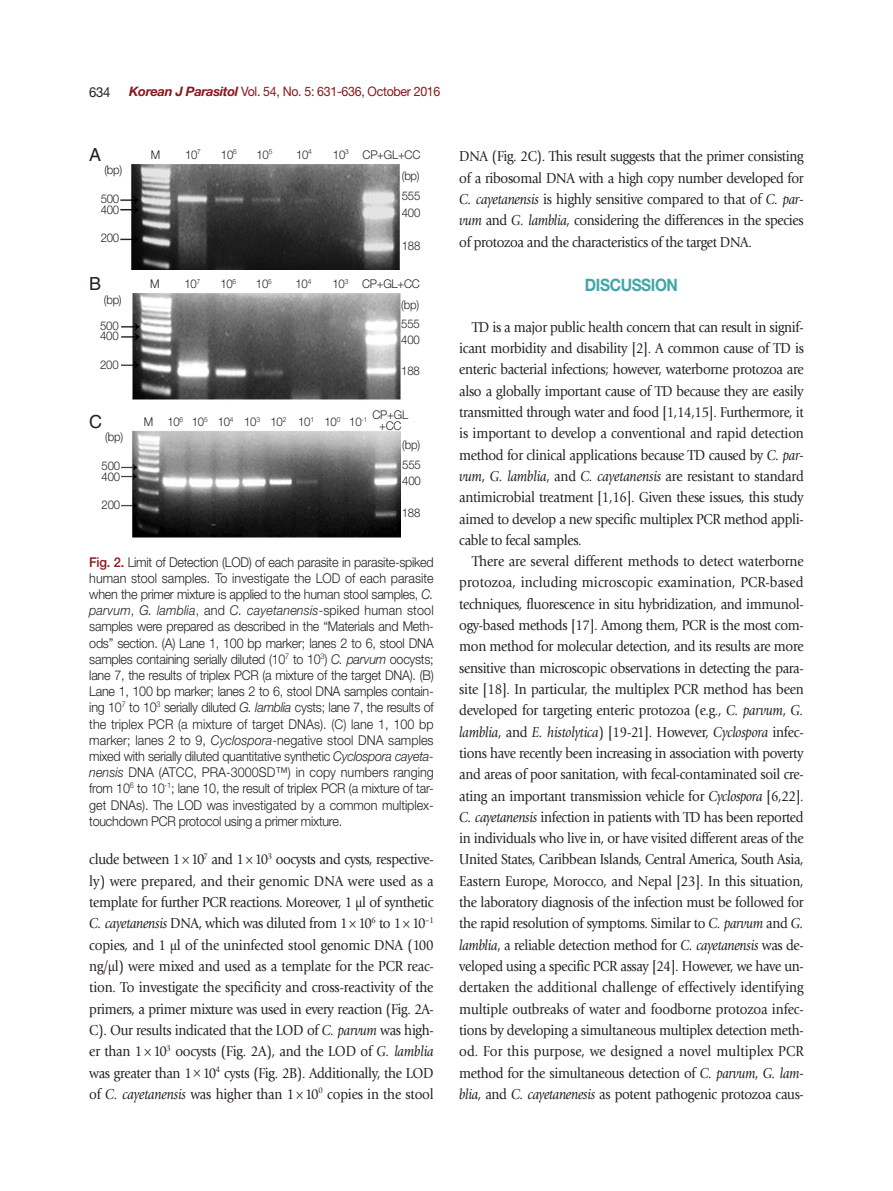
<style>
.page{position:relative;width:893px;height:1191px;background:#fff}
.page>*{position:absolute;margin:0;border:0;box-sizing:border-box;transform-origin:0 0}
.t1{font:18px "Helvetica LT Std";color:#231f20}
.본문_대제목{font:700 17.1px "Helvetica Neue LT Std";letter-spacing:-.025em;color:#41a7a9;scale:.9 1}
.본문{font:15px/21.3px "Giovanni Std";letter-spacing:-.025em;color:#231f20;text-align:justify;scale:.9 1}
.t2{font:13.8px "Helvetica Neue LT Std";color:#231f20;scale:.95 1}
.표_제목__그림_설명{font:300 13.5px/16.2px "Helvetica Neue LT Std";letter-spacing:-.02em;color:#231f20;text-align:justify;scale:.93 1}
.t3{font:13.05px "Helvetica Neue LT Std";letter-spacing:-.025em;color:#88181b;scale:.95 1}
.표_제목__그림_설명-2{font:300 12px "Helvetica Neue LT Std";letter-spacing:-.02em;color:#231f20;scale:.95 1}
.s1{font-weight:700;font-style:italic}
.s2{font-weight:500;color:#88181b}
.s3{font-style:italic}
.s4{font-family:"Minion Pro"}
</style>
<div class="page">
<img style="left:121px;top:164px;width:278px;height:106px">
<img style="left:122px;top:293px;width:279px;height:107px">
<img style="left:122px;top:431px;width:279px;height:107px">
<p class="t2" style="left:89px;top:83px;width:24px">634</p>
<p class="t3" style="left:129px;top:84px;width:329px"><span class="s1">Korean J Parasitol</span> Vol. 54, No. 5: 631-636, October 2016</p>
<p class="t1" style="left:89px;top:144px;width:14px">A</p>
<p class="표_제목__그림_설명-2" style="left:104px;top:162px;width:20px">(bp)</p>
<p class="표_제목__그림_설명-2" style="left:101px;top:192px;width:21px">500</p>
<p class="표_제목__그림_설명-2" style="left:101px;top:202px;width:21px">400</p>
<p class="표_제목__그림_설명-2" style="left:101px;top:230px;width:21px">200</p>
<p class="t1" style="left:89px;top:273px;width:14px">B</p>
<p class="표_제목__그림_설명-2" style="left:104px;top:292px;width:20px">(bp)</p>
<p class="표_제목__그림_설명-2" style="left:100px;top:318px;width:21px">500</p>
<p class="표_제목__그림_설명-2" style="left:100px;top:329px;width:21px">400</p>
<p class="표_제목__그림_설명-2" style="left:100px;top:357px;width:21px">200</p>
<p class="t1" style="left:89px;top:411px;width:14px">C</p>
<p class="표_제목__그림_설명-2" style="left:105px;top:429px;width:20px">(bp)</p>
<p class="표_제목__그림_설명-2" style="left:102px;top:458px;width:21px">500</p>
<p class="표_제목__그림_설명-2" style="left:102px;top:469px;width:21px">400</p>
<p class="표_제목__그림_설명-2" style="left:102px;top:497px;width:21px">200</p>
<p class="표_제목__그림_설명-2" style="left:151px;top:147px;width:11px">M</p>
<p class="표_제목__그림_설명-2" style="left:185px;top:147px;width:18px">10<sup>7</sup></p>
<p class="표_제목__그림_설명-2" style="left:221px;top:147px;width:18px">10<sup>6</sup></p>
<p class="표_제목__그림_설명-2" style="left:256px;top:147px;width:18px">10<sup>5</sup></p>
<p class="표_제목__그림_설명-2" style="left:296px;top:147px;width:18px">10<sup>4</sup></p>
<p class="표_제목__그림_설명-2" style="left:333px;top:147px;width:18px">10<sup>3</sup></p>
<p class="표_제목__그림_설명-2" style="left:363px;top:147px;width:62px">CP+GL+CC</p>
<p class="표_제목__그림_설명-2" style="left:402px;top:188px;width:21px">555</p>
<p class="표_제목__그림_설명-2" style="left:402px;top:205px;width:21px">400</p>
<p class="표_제목__그림_설명-2" style="left:402px;top:238px;width:21px">188</p>
<p class="표_제목__그림_설명-2" style="left:402px;top:168px;width:20px">(bp)</p>
<p class="표_제목__그림_설명-2" style="left:150px;top:277px;width:11px">M</p>
<p class="표_제목__그림_설명-2" style="left:184px;top:277px;width:18px">10<sup>7</sup></p>
<p class="표_제목__그림_설명-2" style="left:220px;top:277px;width:18px">10<sup>6</sup></p>
<p class="표_제목__그림_설명-2" style="left:256px;top:277px;width:18px">10<sup>5</sup></p>
<p class="표_제목__그림_설명-2" style="left:295px;top:277px;width:18px">10<sup>4</sup></p>
<p class="표_제목__그림_설명-2" style="left:332px;top:277px;width:18px">10<sup>3</sup></p>
<p class="표_제목__그림_설명-2" style="left:362px;top:277px;width:62px">CP+GL+CC</p>
<p class="표_제목__그림_설명-2" style="left:401px;top:317px;width:21px">555</p>
<p class="표_제목__그림_설명-2" style="left:401px;top:332px;width:21px">400</p>
<p class="표_제목__그림_설명-2" style="left:401px;top:363px;width:21px">188</p>
<p class="표_제목__그림_설명-2" style="left:401px;top:298px;width:20px">(bp)</p>
<p class="표_제목__그림_설명-2" style="left:372px;top:407px;width:39px">CP+GL</p>
<p class="표_제목__그림_설명-2" style="left:379px;top:418px;width:25px">+CC</p>
<p class="표_제목__그림_설명-2" style="left:402px;top:457px;width:21px">555</p>
<p class="표_제목__그림_설명-2" style="left:402px;top:474px;width:21px">400</p>
<p class="표_제목__그림_설명-2" style="left:402px;top:505px;width:21px">188</p>
<p class="표_제목__그림_설명-2" style="left:144px;top:414px;width:11px">M</p>
<p class="표_제목__그림_설명-2" style="left:167px;top:414px;width:18px">10<sup>6</sup></p>
<p class="표_제목__그림_설명-2" style="left:192px;top:414px;width:18px">10<sup>5</sup></p>
<p class="표_제목__그림_설명-2" style="left:218px;top:414px;width:18px">10<sup>4</sup></p>
<p class="표_제목__그림_설명-2" style="left:244px;top:414px;width:18px">10<sup>3</sup></p>
<p class="표_제목__그림_설명-2" style="left:270px;top:414px;width:18px">10<sup>2</sup></p>
<p class="표_제목__그림_설명-2" style="left:298px;top:414px;width:18px">10<sup>1</sup></p>
<p class="표_제목__그림_설명-2" style="left:324px;top:414px;width:18px">10<sup>0</sup></p>
<p class="표_제목__그림_설명-2" style="left:349px;top:414px;width:21px">10<sup>-1</sup></p>
<p class="표_제목__그림_설명-2" style="left:402px;top:437px;width:20px">(bp)</p>
<p class="표_제목__그림_설명" style="left:89px;top:553px;width:372px"><span class="s2">Fig. 2.</span> Limit of Detection (LOD) of each parasite in parasite-spiked human stool samples. To investigate the LOD of each parasite when the primer mixture is applied to the human stool samples, <span class="s3">C. parvum</span>, <span class="s3">G. lamblia</span>, and <span class="s3">C. cayetanensis</span>-spiked human stool samples were prepared as described in the “Materials and Meth&shy;ods” section. (A) Lane 1, 100 bp marker; lanes 2 to 6, stool DNA samples containing serially diluted (10<sup>7</sup> to 10<sup>3</sup>) <span class="s3">C. parvum</span> oocysts; lane 7, the results of triplex PCR (a mixture of the target DNA). (B)<br>Lane 1, 100 bp marker; lanes 2 to 6, stool DNA samples contain&shy;ing 10<sup>7</sup> to 10<sup>3</sup> serially diluted <span class="s3">G. lamblia</span> cysts; lane 7, the results of the triplex PCR (a mixture of target DNAs). (C) lane 1, 100 bp marker; lanes 2 to 9, <span class="s3">Cyclospora</span>-negative stool DNA samples mixed with serially diluted quantitative synthetic <span class="s3">Cyclospora cayeta&shy;nensis</span> DNA (ATCC, PRA-3000SD™) in copy numbers ranging from 10<sup>6</sup> to 10<sup>-1</sup>; lane 10, the result of triplex PCR (a mixture of tar&shy;get DNAs). The LOD was investigated by a common multiplex&shy;touchdown PCR protocol using a primer mixture.</p>
<p class="본문" style="left:89px;top:849px;width:384px">clude between 1<span class="s4">×</span>10<sup>7</sup> and 1<span class="s4">×</span>10<sup>3</sup> oocysts and cysts, respective&shy;ly) were prepared, and their genomic DNA were used as a template for further PCR reactions. Moreover, 1 <span class="s4">μ</span>l of synthetic <span class="s3">C. cayetanensis</span> DNA, which was diluted from 1<span class="s4">×</span>10<sup>6</sup> to 1<span class="s4">×</span>10<sup>−1 </sup>copies, and 1 <span class="s4">μ</span>l of the uninfected stool genomic DNA (100 ng/<span class="s4">μ</span>l) were mixed and used as a template for the PCR reac&shy;tion. To investigate the specificity and cross-reactivity of the primers, a primer mixture was used in every reaction (Fig. 2A-C). Our results indicated that the LOD of <span class="s3">C. parvum</span> was high&shy;er than 1<span class="s4">×</span>10<sup>3</sup> oocysts (Fig. 2A), and the LOD of <span class="s3">G. lamblia </span>was greater than 1<span class="s4">×</span>10<sup>4</sup> cysts (Fig. 2B). Additionally, the LOD of <span class="s3">C. cayetanensis</span> was higher than 1<span class="s4">×</span>10<sup>0</sup> copies in the stool</p>
<p class="본문" style="left:459px;top:146px;width:384px">DNA (Fig. 2C). This result suggests that the primer consisting of a ribosomal DNA with a high copy number developed for <span class="s3">C. cayetanensis</span> is highly sensitive compared to that of <span class="s3">C. par&shy;vum</span> and <span class="s3">G. lamblia</span>, considering the differences in the species of protozoa and the characteristics of the target DNA.</p>
<p class="본문_대제목" style="left:585px;top:274px;width:105px">DISCUSSION</p>
<p class="본문" style="left:459px;top:316px;width:384px;text-indent:13px">TD is a major public health concern that can result in signif&shy;icant morbidity and disability [2]. A common cause of TD is enteric bacterial infections; however, waterborne protozoa are also a globally important cause of TD because they are easily transmitted through water and food [1,14,15]. Furthermore, it is important to develop a conventional and rapid detection method for clinical applications because TD caused by <span class="s3">C. par&shy;vum</span>, <span class="s3">G. lamblia</span>, and <span class="s3">C. cayetanensis</span> are resistant to standard antimicrobial treatment [1,16]. Given these issues, this study aimed to develop a new specific multiplex PCR method appli&shy;cable to fecal samples.</p>
<p class="본문" style="left:459px;top:551px;width:384px;text-indent:13px">There are several different methods to detect waterborne protozoa, including microscopic examination, PCR-based techniques, fluorescence in situ hybridization, and immunol&shy;ogy-based methods [17]. Among them, PCR is the most com&shy;mon method for molecular detection, and its results are more sensitive than microscopic observations in detecting the para&shy;site [18]. In particular, the multiplex PCR method has been developed for targeting enteric protozoa (e.g., <span class="s3">C. parvum</span>, <span class="s3">G. lamblia</span>, and <span class="s3">E. histolytica</span>) [19-21]. However, <span class="s3">Cyclospora</span> infec&shy;tions have recently been increasing in association with poverty and areas of poor sanitation, with fecal-contaminated soil cre&shy;ating an important transmission vehicle for <span class="s3">Cyclospora</span> [6,22].<br><span class="s3">C. cayetanensis</span> infection in patients with TD has been reported in individuals who live in, or have visited different areas of the United States, Caribbean Islands, Central America, South Asia, Eastern Europe, Morocco, and Nepal [23]. In this situation, the laboratory diagnosis of the infection must be followed for the rapid resolution of symptoms. Similar to <span class="s3">C. parvum</span> and <span class="s3">G. lamblia</span>, a reliable detection method for <span class="s3">C. cayetanensis</span> was de&shy;veloped using a specific PCR assay [24]. However, we have un&shy;dertaken the additional challenge of effectively identifying multiple outbreaks of water and foodborne protozoa infec&shy;tions by developing a simultaneous multiplex detection meth&shy;od. For this purpose, we designed a novel multiplex PCR method for the simultaneous detection of <span class="s3">C. parvum</span>, <span class="s3">G. lam&shy;blia</span>, and <span class="s3">C. cayetanenesis</span> as potent pathogenic protozoa caus-</p>
</div>
